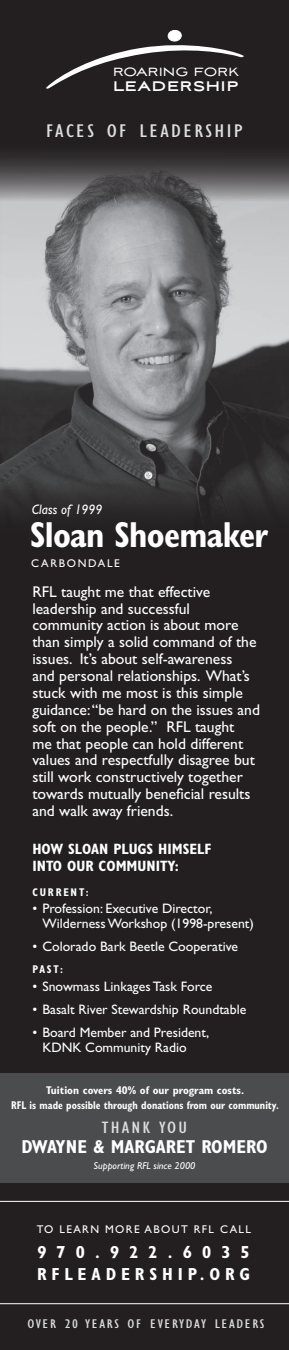
<style>
.page{position:relative;width:289px;height:1350px;background:#231f20}
.page>*{position:absolute;margin:0;border:0;box-sizing:border-box;transform-origin:0 0}
.t1{font:700 condensed 36.25px "Gill Sans";color:#fff;scale:.95 1}
.t2{font:condensed 19px "Gill Sans";letter-spacing:.1em;color:#dcdddf;scale:1.25 1}
.t3{font:700 condensed 18.75px "Gill Sans";color:#fff}
.t4{font:700 condensed 17.5px/22.5px "Gill Sans";letter-spacing:.28em;color:#fff}
.t5{font:700 17.38px "Aviano Sans";letter-spacing:.035em;color:#fff}
.t6{font:condensed 17px "Gill Sans";letter-spacing:.1em;color:#dcdddf;scale:1.25 1}
.t7{font:15.62px/16.9px "Gill Sans";color:#fff}
.t8{font:700 condensed 15px/16.9px "Gill Sans";color:#fff}
.t9{font:14.88px "Aviano Sans";color:#fff}
.t10{font:13.75px/15px "Gill Sans";color:#fff}
.t11{font:italic 13.75px "Gill Sans";letter-spacing:.01em;color:#fff;scale:.95 1}
.t12{font:condensed 13px "Gill Sans";letter-spacing:.1em;color:#dcdddf;scale:1.25 1}
.t13{font:700 condensed 11.25px/15px "Gill Sans";letter-spacing:.17em;color:#fff;text-align:center}
.t14{font:11.25px "Gill Sans";letter-spacing:.125em;color:#fff}
.t15{font:700 condensed 11.25px "Gill Sans";letter-spacing:.17em;color:#fff;scale:.95 1}
.t16{font:11.25px "Gill Sans";letter-spacing:.15em;color:#fff}
.t17{font:italic 10px "Gill Sans";color:#fff}
</style>
<div class="page">
<img style="left:0;top:155px;width:289px;height:364px">
<hr style="left:0;top:1303px;width:289px;height:1px;background:#fff">
<hr style="left:0;top:1201px;width:289px;height:1px;background:#fff">
<div style="left:0;top:1073px;width:289px;height:110px;background:#4b4c4d"></div>
<svg style="left:46px;top:45px;width:198px;height:44px"></svg>
<div style="left:168px;top:30px;width:13px;height:11px;background:#fff;border-radius:50%"></div>
<div style="left:167px;top:30px;width:15px;height:12px;border:1px solid #fff;border-radius:50%"></div>
<p class="t9" style="left:113px;top:64px;width:127px">ROARING FORK</p>
<p class="t5" style="left:113px;top:76px;width:127px">LEADERSHIP</p>
<p class="t2" style="left:46px;top:121px;width:159px">FACES OF LEADERSHIP</p>
<p class="t11" style="left:32px;top:502px;width:76px">Class of 1999</p>
<h1 class="t1" style="left:30px;top:513px;width:252px">Sloan Shoemaker</h1>
<p class="t16" style="left:31px;top:557px;width:90px">carbondal e</p>
<p class="t7" style="left:32px;top:583px;width:229px">RFL taught me that effective leadership and successful community action is about more than simply a solid command of the issues. It’s about self-awareness<br>and personal relationships. What’s stuck with me most is this simple guidance: “be hard on the issues and soft on the people.” RFL taught<br>me that people can hold different values and respectfully disagree but still work constructively together towards mutually beneficial results and walk away friends.</p>
<p class="t8" style="left:32px;top:840px;width:180px">How sloan plugs himself into our community:</p>
<p class="t15" style="left:32px;top:885px;width:61px">current:</p>
<p class="t10" style="left:42px;top:901px;width:213px;text-indent:-10px">• Profession: Executive Director,<br>Wilderness Workshop (1998-present)</p>
<p class="t10" style="left:32px;top:939px;width:207px">• Colorado Bark Beetle Cooperative</p>
<p class="t15" style="left:32px;top:963px;width:34px">past:</p>
<p class="t10" style="left:32px;top:979px;width:182px">• Snowmass Linkages Task Force</p>
<p class="t10" style="left:32px;top:1002px;width:215px">• Basalt River Stewardship Roundtable</p>
<p class="t10" style="left:42px;top:1025px;width:168px;text-indent:-10px">• Board Member and President,<br>KDN K Community Radio</p>
<p class="t13" style="left:11px;top:1083px;width:269px">Tuition covers 40% of our program costs.<br>RFL is made possible through donations from our community.</p>
<p class="t6" style="left:102px;top:1118px;width:70px">THANK YOU</p>
<p class="t3" style="left:21px;top:1136px;width:248px">Dwayne &amp; Margaret Romero</p>
<p class="t17" style="left:94px;top:1160px;width:103px">Supporting RFL since 2000</p>
<p class="t14" style="left:37px;top:1223px;width:209px">To learn m ore about RFLc all</p>
<p class="t4" style="left:37px;top:1241px;width:214px">970.922.6035 rfleadership.org</p>
<p class="t12" style="left:28px;top:1316px;width:191px">OVER 20 YEARS OF EVERYDAY LEADERS</p>
</div>
